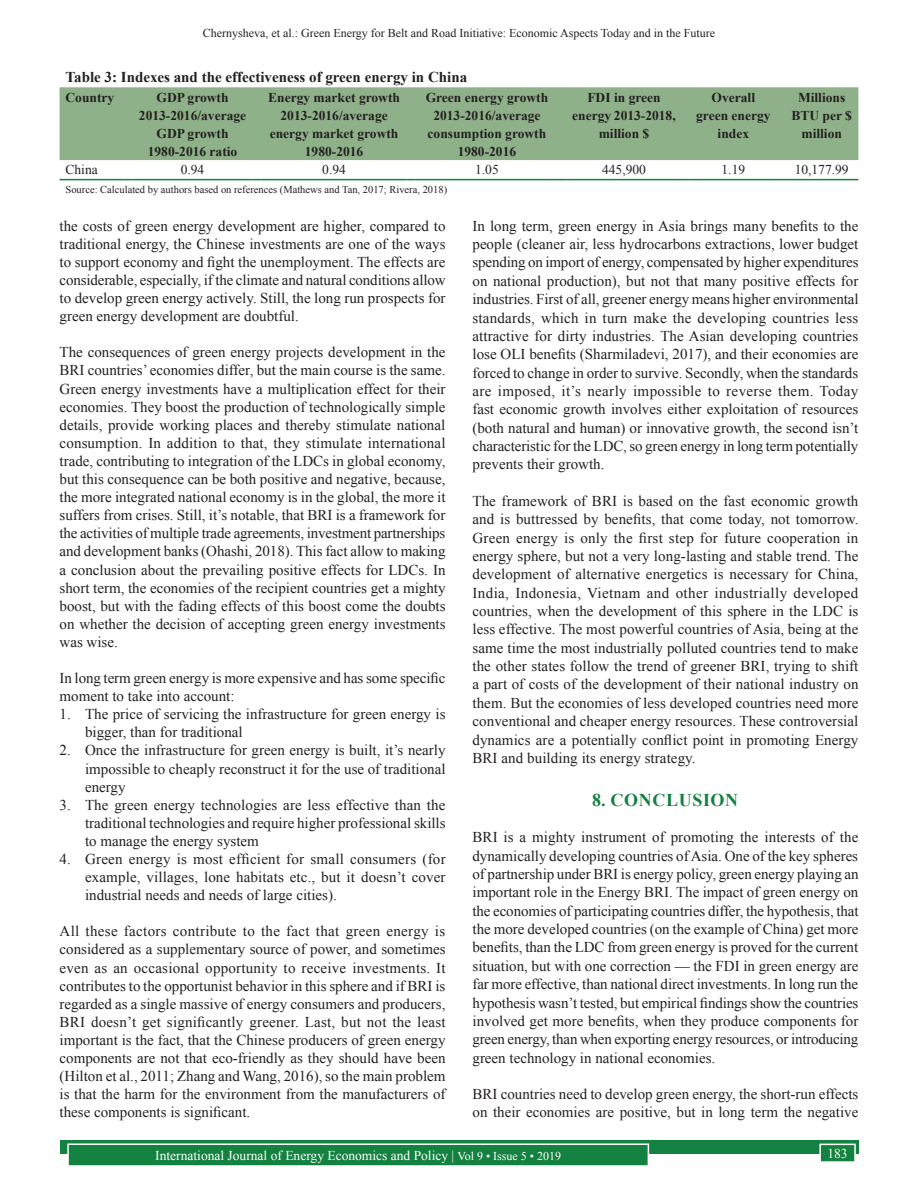
<style>
.page{position:relative;width:918px;height:1188px;background:#fff}
.page>*{position:absolute;margin:0;border:0;box-sizing:border-box;transform-origin:0 0}
.t1{font:700 18px "Times New Roman";letter-spacing:.035em;color:#13813f}
.TX{font:15px/18.3px "Times New Roman";color:#231f20;text-align:justify}
.L{font:15px/18.1px "Times New Roman";color:#231f20;text-align:justify}
.LL{font:15px/18.1px "Times New Roman";color:#231f20;text-align:justify}
.TX_No_AfterSpace{font:15px/18.1px "Times New Roman";letter-spacing:-.005em;color:#231f20}
.TT{font:700 15px "Times New Roman";color:#231f20}
.TCH{font:700 13.5px/18px "Times New Roman";color:#231f20;text-align:center}
.t2{font:13.5px "Times New Roman";color:#fff}
.TBL{font:13.5px "Times New Roman";color:#231f20}
.t3{font:12px "Times New Roman";color:#231f20}
.TFN{font:10.5px "Times New Roman";color:#231f20}
.s1{font-size:12px}
</style>
<div class="page">
<div style="left:60px;top:1140px;width:798px;height:13px;background:#13813f"></div>
<div style="left:68px;top:1144px;width:580px;height:22px;background:#13813f"></div>
<div style="left:67px;top:1143px;width:582px;height:24px;border:2px solid #fff"></div>
<div style="left:820px;top:1144px;width:35px;height:18px;background:#13813f"></div>
<div style="left:819px;top:1144px;width:37px;height:19px;border:2px solid #fff"></div>
<div style="left:60px;top:87px;width:798px;height:73px;background:#8fb18a"></div>
<hr style="left:60px;top:179px;width:65px;height:1px;background:#13813f">
<hr style="left:133px;top:179px;width:120px;height:1px;background:#13813f">
<hr style="left:261px;top:179px;width:147px;height:1px;background:#13813f">
<hr style="left:416px;top:179px;width:142px;height:1px;background:#13813f">
<hr style="left:566px;top:179px;width:116px;height:1px;background:#13813f">
<hr style="left:690px;top:179px;width:87px;height:1px;background:#13813f">
<hr style="left:785px;top:179px;width:73px;height:1px;background:#13813f">
<p class="t3" style="left:203px;top:25px;width:514px">Chernysheva, et al.: Green Energy for Belt and Road Initiative: Economic Aspects Today and in the Future</p>
<p class="TT" style="left:66px;top:66px;width:403px">Table 3: Indexes and the effectiveness of green energy in China</p>
<p class="TCH" style="left:66px;top:88px;width:50px">Country</p>
<p class="TCH" style="left:139px;top:88px;width:109px">GDP growth<br>2013‑2016/average<br>GDP growth<br>1980‑2016 ratio</p>
<p class="TCH" style="left:268px;top:88px;width:133px">Energy market growth<br>2013‑2016/average energy market growth<br>1980‑2016</p>
<p class="TCH" style="left:426px;top:88px;width:124px">Green energy growth<br>2013‑2016/average consumption growth<br>1980‑2016</p>
<p class="TCH" style="left:572px;top:88px;width:105px">FDI in green energy 2013‑2018, million $</p>
<p class="TCH" style="left:696px;top:88px;width:76px">Overall green energy index</p>
<p class="TCH" style="left:791px;top:88px;width:62px">Millions<br>BTU per $ million</p>
<p class="TBL" style="left:66px;top:160px;width:34px">China</p>
<p class="TBL" style="left:181px;top:160px;width:25px">0.94</p>
<p class="TBL" style="left:322px;top:160px;width:25px">0.94</p>
<p class="TBL" style="left:475px;top:160px;width:25px">1.05</p>
<p class="TBL" style="left:602px;top:160px;width:45px">445,900</p>
<p class="TBL" style="left:722px;top:160px;width:25px">1.19</p>
<p class="TBL" style="left:795px;top:160px;width:55px">10,177.99</p>
<p class="TFN" style="left:66px;top:182px;width:383px">Source: Calculated by authors based on references (Mathews and Tan, 2017; Rivera, 2018)</p>
<p class="TX" style="left:60px;top:216px;width:388px">the costs of green energy development are higher, compared to traditional energy, the Chinese investments are one of the ways to support economy and fight the unemployment. The effects are considerable, especially, if the climate and natural conditions allow to develop green energy actively. Still, the long run prospects for green energy development are doubtful.</p>
<p class="TX" style="left:60px;top:343px;width:388px">The consequences of green energy projects development in the BRI countries’ economies differ, but the main course is the same.<br>Green energy investments have a multiplication effect for their economies. They boost the production of technologically simple details, provide working places and thereby stimulate national consumption. In addition to that, they stimulate international trade, contributing to integration of the LDCs in global economy, but this consequence can be both positive and negative, because, the more integrated national economy is in the global, the more it suffers from crises. Still, it’s notable, that BRI is a framework for the activities of multiple trade agreements, investment partnerships and development banks (Ohashi, 2018). This fact allow to making a conclusion about the prevailing positive effects for LDCs. In short term, the economies of the recipient countries get a mighty boost, but with the fading effects of this boost come the doubts on whether the decision of accepting green energy investments was wise.</p>
<p class="TX_No_AfterSpace" style="left:60px;top:668px;width:387px">In long term green energy is more expensive and has some specific moment to take into account:</p>
<p class="L" style="left:85px;top:705px;width:362px;text-indent:-26px">1. The price of servicing the infrastructure for green energy is bigger, than for traditional</p>
<p class="L" style="left:85px;top:741px;width:362px;text-indent:-26px">2. Once the infrastructure for green energy is built, it’s nearly impossible to cheaply reconstruct it for the use of traditional energy</p>
<p class="L" style="left:85px;top:795px;width:362px;text-indent:-26px">3. The green energy technologies are less effective than the traditional technologies and require higher professional skills to manage the energy system</p>
<p class="LL" style="left:85px;top:850px;width:362px;text-indent:-26px">4. Green energy is most efficient for small consumers (for example, villages, lone habitats etc., but it doesn’t cover industrial needs and needs of large cities).</p>
<p class="TX" style="left:60px;top:922px;width:388px">All these factors contribute to the fact that green energy is considered as a supplementary source of power, and sometimes even as an occasional opportunity to receive investments. It contributes to the opportunist behavior in this sphere and if BRI is regarded as a single massive of energy consumers and producers, BRI doesn’t get significantly greener. Last, but not the least important is the fact, that the Chinese producers of green energy components are not that eco-friendly as they should have been (Hilton et al., 2011; Zhang and Wang, 2016), so the main problem is that the harm for the environment from the manufacturers of these components is significant.</p>
<p class="TX" style="left:472px;top:216px;width:388px">In long term, green energy in Asia brings many benefits to the people (cleaner air, less hydrocarbons extractions, lower budget spending on import of energy, compensated by higher expenditures on national production), but not that many positive effects for industries. First of all, greener energy means higher environmental standards, which in turn make the developing countries less attractive for dirty industries. The Asian developing countries lose OLI benefits (Sharmiladevi, 2017), and their economies are forced to change in order to survive. Secondly, when the standards are imposed, it’s nearly impossible to reverse them. Today fast economic growth involves either exploitation of resources (both natural and human) or innovative growth, the second isn’t characteristic for the LDC, so green energy in long term potentially prevents their growth.</p>
<p class="TX" style="left:472px;top:491px;width:388px">The framework of BRI is based on the fast economic growth and is buttressed by benefits, that come today, not tomorrow.<br>Green energy is only the first step for future cooperation in energy sphere, but not a very long-lasting and stable trend. The development of alternative energetics is necessary for China, India, Indonesia, Vietnam and other industrially developed countries, when the development of this sphere in the LDC is less effective. The most powerful countries of Asia, being at the same time the most industrially polluted countries tend to make the other states follow the trend of greener BRI, trying to shift a part of costs of the development of their national industry on them. But the economies of less developed countries need more conventional and cheaper energy resources. These controversial dynamics are a potentially conflict point in promoting Energy BRI and building its energy strategy.</p>
<h1 class="t1" style="left:592px;top:787px;width:147px">8. CONCLUSION</h1>
<p class="TX" style="left:472px;top:828px;width:388px">BRI is a mighty instrument of promoting the interests of the dynamically developing countries of Asia. One of the key spheres of partnership under BRI is energy policy, green energy playing an important role in the Energy BRI. The impact of green energy on the economies of participating countries differ, the hypothesis, that the more developed countries (on the example of China) get more benefits, than the LDC from green energy is proved for the current situation, but with one correction — the FDI in green energy are far more effective, than national direct investments. In long run the hypothesis wasn’t tested, but empirical findings show the countries involved get more benefits, when they produce components for green energy, than when exporting energy resources, or introducing green technology in national economies.</p>
<p class="TX" style="left:472px;top:1084px;width:387px">BRI countries need to develop green energy, the short-run effects on their economies are positive, but in long term the negative</p>
<p class="t2" style="left:155px;top:1146px;width:407px">International Journal of Energy Economics and Policy | <span class="s1">Vol 9 • Issue 5 • 2019</span></p>
<p class="t2" style="left:827px;top:1144px;width:22px">183</p>
</div>
